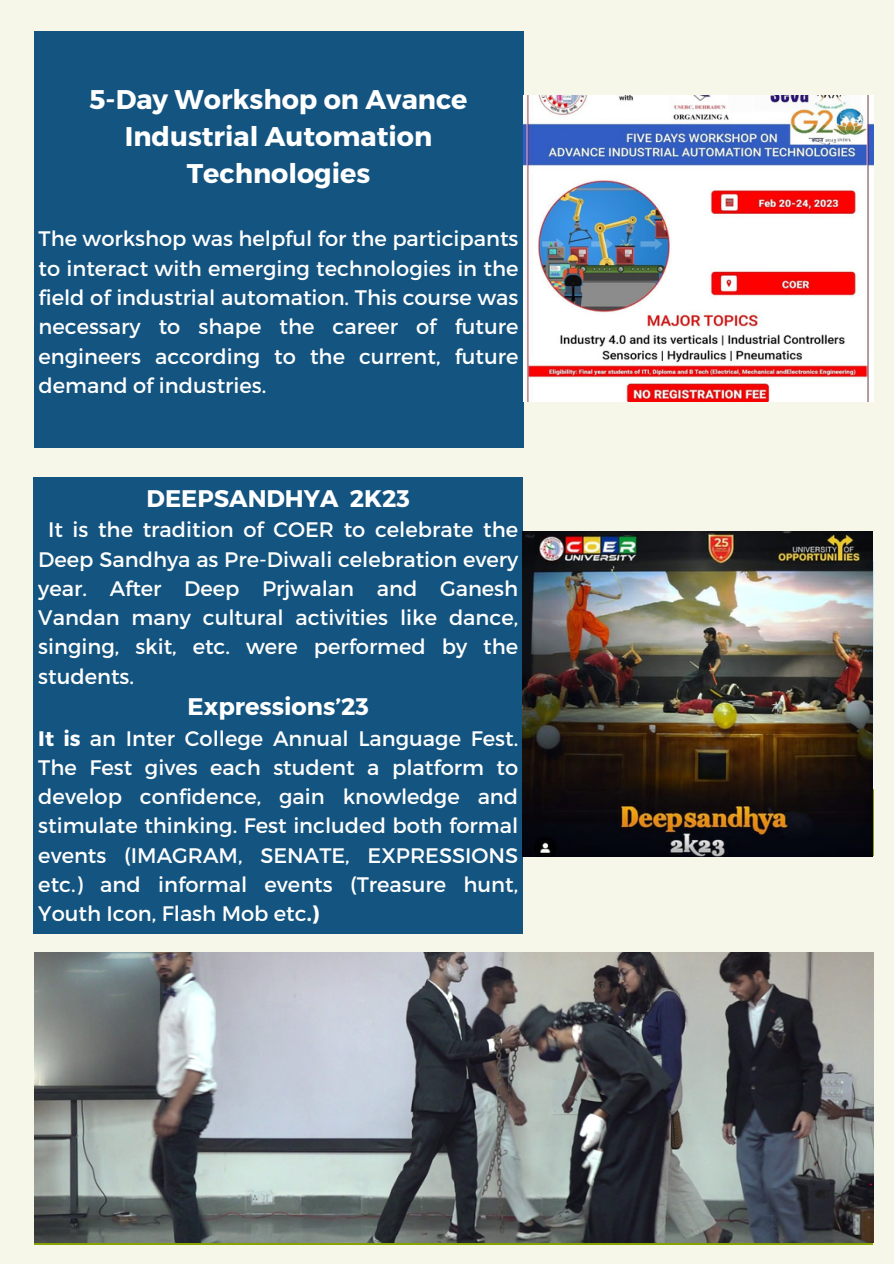
<style>
.page{position:relative;width:894px;height:1264px;background:#fff}
.page>*{position:absolute;margin:0;border:0;box-sizing:border-box;transform-origin:0 0}
.t1{font:700 27px/37.2px "Montserrat";color:#fff;text-align:center}
.t2{font:700 24px "Montserrat";color:#fff}
.t3{font:21px/29.2px "Montserrat";color:#fff;text-align:justify}
.s1{font-weight:700}
</style>
<div class="page">
<div style="left:0;top:0;width:893px;height:1263px;background:#f6f6e9"></div>
<div style="left:34px;top:32px;width:489px;height:416px;background:#135480"></div>
<div style="left:34px;top:476px;width:488px;height:457px;background:#135480"></div>
<img style="left:523px;top:95px;width:349px;height:306px">
<img style="left:522px;top:532px;width:350px;height:324px">
<img style="left:34px;top:952px;width:838px;height:290px">
<h1 class="t1" style="left:89px;top:80px;width:379px">5-Day Workshop on Avance<br>Industrial Automation<br>Technologies</h1>
<p class="t3" style="left:39px;top:223px;width:481px">The workshop was helpful for the participants to interact with emerging technologies in the field of industrial automation. This course was necessary to shape the career of future engineers according to the current, future demand of industries.</p>
<p class="t2" style="left:146px;top:483px;width:265px">DEEPSANDHYA 2K23</p>
<p class="t3" style="left:38px;top:514px;width:481px;text-indent:10px">It is the tradition of COER to celebrate the Deep Sandhya as Pre-Diwali celebration every year. After Deep Prjwalan and Ganesh Vandan many cultural activities like dance, singing, skit, etc. were performed by the students.</p>
<p class="t2" style="left:187px;top:691px;width:183px">Expressions’23</p>
<p class="t3" style="left:38px;top:722px;width:481px"><span class="s1">It is</span> an Inter College Annual Language Fest.<br>The Fest gives each student a platform to develop confidence, gain knowledge and stimulate thinking. Fest included both formal events (IMAGRAM, SENATE, EXPRESSIONS etc.) and informal events (Treasure hunt, Youth Icon, Flash Mob etc<span class="s1">.)</span></p>
</div>
